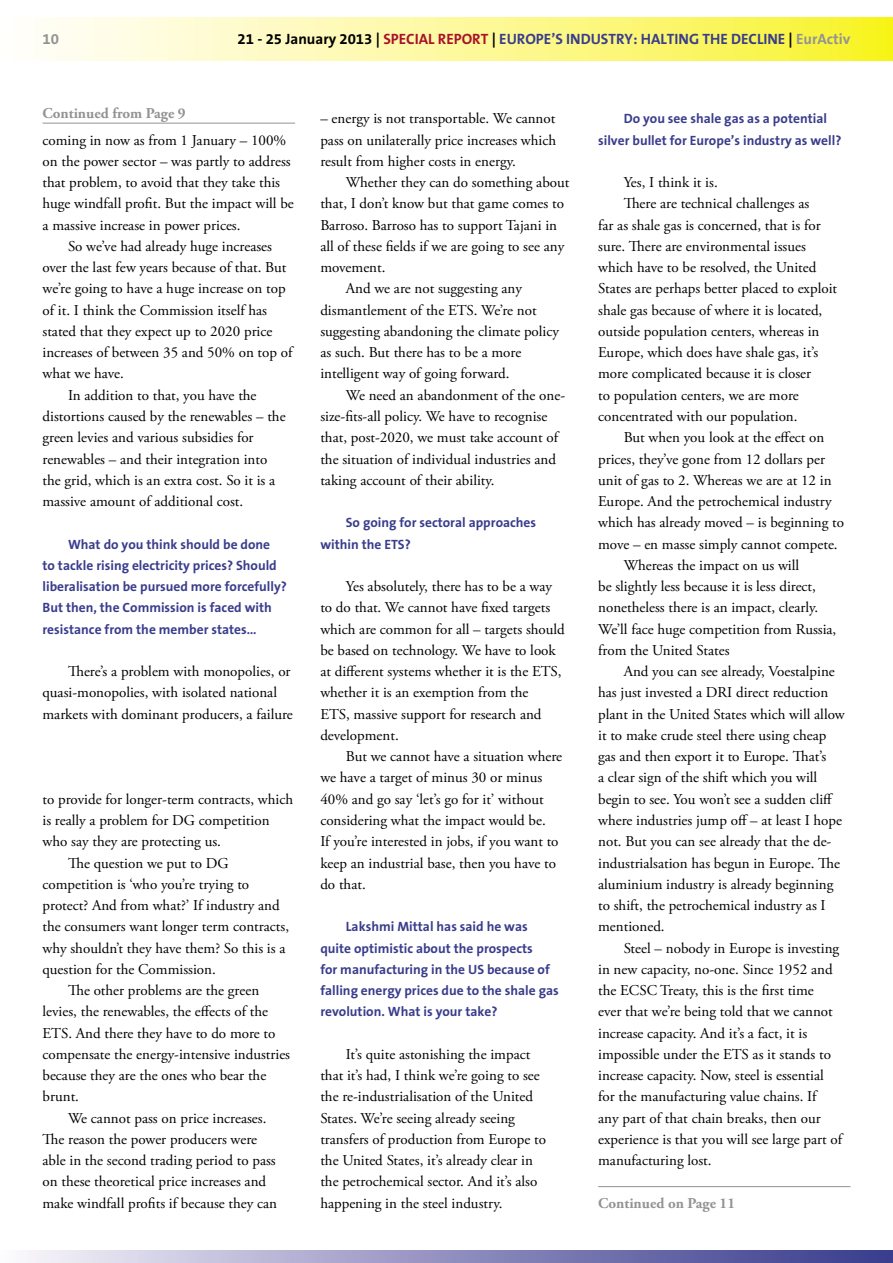
<style>
.page{position:relative;width:893px;height:1263px;background:#fff}
.page>*{position:absolute;margin:0;border:0;box-sizing:border-box;transform-origin:0 0}
.txt_-_courant{font:15px/21.3px "Adobe Garamond Pro";color:#000}
.t1{font:700 15px "The Sans B7";color:#3a3d8c}
.txt_-_courant-2{font:700 15px "Adobe Garamond Pro";color:#939393}
.t2{font:700 15px "The Sans B7";color:#939393}
.titre_-_3_-_questions{font:700 13.5px/21.3px "The Sans B7";color:#3a3d8c}
.s1{color:#000}
.s2{color:#a9122a}
.s3{color:#939393}
</style>
<div class="page">
<svg style="left:45px;top:18px;width:847px;height:42px;background:#fcf895"></svg>
<svg style="left:27px;top:1250px;width:865px;height:13px;background:#9191c0"></svg>
<hr style="left:892px;top:18px;width:1px;height:42px;background:#f7f413">
<svg style="left:892px;top:1250px;width:1px;height:13px"></svg>
<hr style="left:598px;top:1186px;width:252px;height:1px;background:#939393">
<hr style="left:43px;top:123px;width:252px;height:1px;background:#939393">
<p class="t2" style="left:43px;top:31px;width:18px">10</p>
<p class="t1" style="left:238px;top:31px;width:614px"><span class="s1">21 - 25 January 2013 |</span> <span class="s2">SPECIAL REPORT</span> <span class="s1">|</span> EUROPE’S INDUSTRY: HALTING THE DECLINE <span class="s1">|</span> <span class="s3">EurActiv</span></p>
<p class="txt_-_courant-2" style="left:43px;top:105px;width:145px">Continued from Page 9</p>
<p class="txt_-_courant" style="left:43px;top:130px;width:253px">coming in now as from 1 January – 100% on the power sector – was partly to address that problem, to avoid that they take this huge windfall profit. But the impact will be a massive increase in power prices.</p>
<p class="txt_-_courant" style="left:43px;top:236px;width:251px;text-indent:26px">So we’ve had already huge increases over the last few years because of that. But we’re going to have a huge increase on top of it. I think the Commission itself has stated that they expect up to 2020 price increases of between 35 and 50% on top of what we have.</p>
<p class="txt_-_courant" style="left:43px;top:385px;width:245px;text-indent:26px">In addition to that, you have the distortions caused by the renewables – the green levies and various subsidies for renewables – and their integration into the grid, which is an extra cost. So it is a massive amount of additional cost.</p>
<p class="titre_-_3_-_questions" style="left:43px;top:534px;width:246px;text-indent:26px">What do you think should be done<br>to tackle rising electricity prices? Should liberalisation be pursued more forcefully?<br>But then, the Commission is faced with resistance from the member states…</p>
<p class="txt_-_courant" style="left:43px;top:661px;width:252px;text-indent:26px">There’s a problem with monopolies, or quasi-monopolies, with isolated national markets with dominant producers, a failure</p>
<p class="txt_-_courant" style="left:43px;top:789px;width:252px">to provide for longer-term contracts, which is really a problem for DG competition who say they are protecting us.</p>
<p class="txt_-_courant" style="left:43px;top:853px;width:248px;text-indent:26px">The question we put to DG competition is ‘who you’re trying to protect? And from what?’ If industry and the consumers want longer term contracts, why shouldn’t they have them? So this is a question for the Commission.</p>
<p class="txt_-_courant" style="left:43px;top:980px;width:249px;text-indent:26px">The other problems are the green levies, the renewables, the effects of the ETS. And there they have to do more to compensate the energy-intensive industries because they are the ones who bear the brunt.</p>
<p class="txt_-_courant" style="left:43px;top:1108px;width:236px;text-indent:26px">We cannot pass on price increases.<br>The reason the power producers were able in the second trading period to pass on these theoretical price increases and make windfall profits if because they can</p>
<p class="txt_-_courant" style="left:320px;top:108px;width:237px;text-align:justify">– energy is not transportable. We cannot pass on unilaterally price increases which result from higher costs in energy.</p>
<p class="txt_-_courant" style="left:320px;top:172px;width:251px;text-indent:26px">Whether they can do something about that, I don’t know but that game comes to Barroso. Barroso has to support Tajani in all of these fields if we are going to see any movement.</p>
<p class="txt_-_courant" style="left:320px;top:279px;width:240px;text-indent:26px">And we are not suggesting any dismantlement of the ETS. We’re not suggesting abandoning the climate policy as such. But there has to be a more intelligent way of going forward.</p>
<p class="txt_-_courant" style="left:320px;top:385px;width:246px;text-indent:26px">We need an abandonment of the one&shy;size-fits-all policy. We have to recognise that, post-2020, we must take account of the situation of individual industries and taking account of their ability.</p>
<p class="titre_-_3_-_questions" style="left:320px;top:512px;width:217px;text-indent:26px">So going for sectoral approaches within the ETS?</p>
<p class="txt_-_courant" style="left:320px;top:576px;width:246px;text-indent:26px">Yes absolutely, there has to be a way to do that. We cannot have fixed targets which are common for all – targets should be based on technology. We have to look at different systems whether it is the ETS, whether it is an exemption from the<br>ETS, massive support for research and development.</p>
<p class="txt_-_courant" style="left:320px;top:746px;width:243px;text-indent:26px">But we cannot have a situation where we have a target of minus 30 or minus 40% and go say ‘let’s go for it’ without considering what the impact would be.<br>If you’re interested in jobs, if you want to keep an industrial base, then you have to do that.</p>
<p class="titre_-_3_-_questions" style="left:320px;top:916px;width:240px;text-indent:26px">Lakshmi Mittal has said he was quite optimistic about the prospects<br>for manufacturing in the US because of falling energy prices due to the shale gas revolution. What is your take?</p>
<p class="txt_-_courant" style="left:320px;top:1044px;width:227px;text-indent:26px">It’s quite astonishing the impact that it’s had, I think we’re going to see the re-industrialisation of the United States. We’re seeing already seeing transfers of production from Europe to the United States, it’s already clear in the petrochemical sector. And it’s also happening in the steel industry.</p>
<p class="titre_-_3_-_questions" style="left:598px;top:109px;width:245px;text-indent:26px">Do you see shale gas as a potential silver bullet for Europe’s industry as well?</p>
<p class="txt_-_courant" style="left:624px;top:172px;width:96px">Yes, I think it is.</p>
<p class="txt_-_courant" style="left:598px;top:193px;width:241px;text-indent:26px">There are technical challenges as<br>far as shale gas is concerned, that is for sure. There are environmental issues which have to be resolved, the United States are perhaps better placed to exploit shale gas because of where it is located, outside population centers, whereas in Europe, which does have shale gas, it’s more complicated because it is closer<br>to population centers, we are more concentrated with our population.</p>
<p class="txt_-_courant" style="left:598px;top:427px;width:247px;text-indent:26px">But when you look at the effect on prices, they’ve gone from 12 dollars per unit of gas to 2. Whereas we are at 12 in Europe. And the petrochemical industry which has already moved – is beginning to move – en masse simply cannot compete.</p>
<p class="txt_-_courant" style="left:598px;top:555px;width:240px;text-indent:26px">Whereas the impact on us will<br>be slightly less because it is less direct, nonetheless there is an impact, clearly.<br>We’ll face huge competition from Russia, from the United States</p>
<p class="txt_-_courant" style="left:598px;top:661px;width:248px;text-indent:26px">And you can see already, Voestalpine has just invested a DRI direct reduction plant in the United States which will allow it to make crude steel there using cheap gas and then export it to Europe. That’s<br>a clear sign of the shift which you will begin to see. You won’t see a sudden cliff where industries jump off – at least I hope not. But you can see already that the de&shy;industrialsation has begun in Europe. The aluminium industry is already beginning to shift, the petrochemical industry as I mentioned.</p>
<p class="txt_-_courant" style="left:598px;top:938px;width:245px;text-indent:26px">Steel – nobody in Europe is investing in new capacity, no-one. Since 1952 and the ECSC Treaty, this is the first time<br>ever that we’re being told that we cannot increase capacity. And it’s a fact, it is impossible under the ETS as it stands to increase capacity. Now, steel is essential for the manufacturing value chains. If<br>any part of that chain breaks, then our experience is that you will see large part of manufacturing lost.</p>
<p class="txt_-_courant-2" style="left:598px;top:1194px;width:139px">Continued on Page 11</p>
</div>
